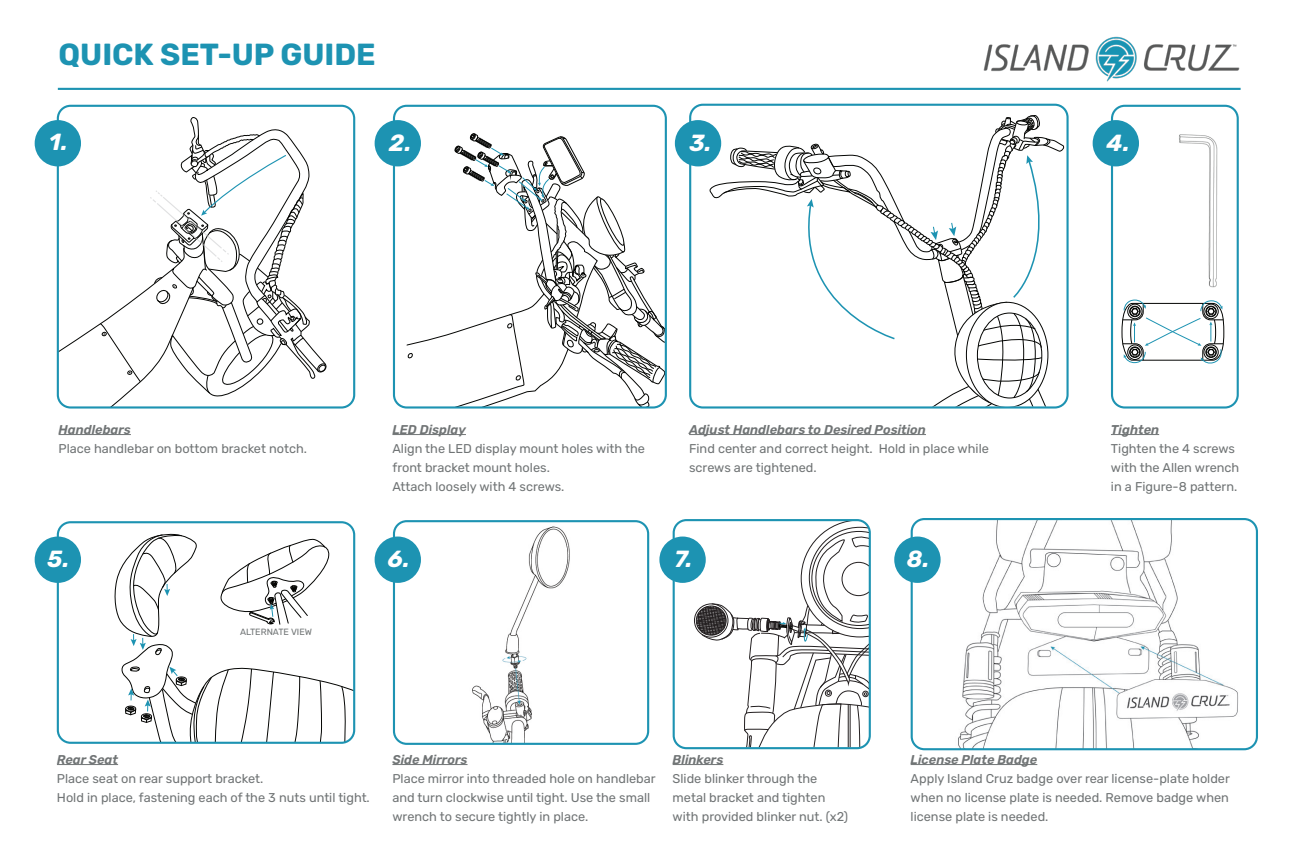
<style>
.page{position:relative;width:1296px;height:864px;background:#fff}
.page>*{position:absolute;margin:0;border:0;box-sizing:border-box;transform-origin:0 0}
.t1{font:700 30.4px "Rubik";color:#1d93b2}
.t2{font:italic 700 23.4px "Rubik";color:#fff}
.t3{font:12.8px/19px "Rubik";color:#707475}
.t4{font:italic 600 12.8px "Rubik";color:#707475}
.t5{font:9px "Rubik";color:#707475}
</style>
<div class="page">
<img style="left:413px;top:526px;width:157px;height:216px">
<div style="left:393px;top:520px;width:256px;height:225px;border:2px solid #1d93b2;border-radius:13px"></div>
<img style="left:953px;top:36px;width:288px;height:52px">
<hr style="left:58px;top:88px;width:1183px;height:2px;background:#1d93b2">
<svg style="left:407px;top:133px;width:257px;height:273px"></svg>
<div style="left:393px;top:105px;width:274px;height:304px;border:2px solid #1d93b2;border-radius:13px"></div>
<div style="left:1111px;top:105px;width:128px;height:304px;border:2px solid #1d93b2;border-radius:13px"></div>
<svg style="left:707px;top:115px;width:358px;height:291px"></svg>
<div style="left:689px;top:104px;width:380px;height:305px;border:2px solid #1d93b2;border-radius:13px"></div>
<svg style="left:1122px;top:299px;width:102px;height:65px"></svg>
<svg style="left:60px;top:117px;width:267px;height:289px"></svg>
<div style="left:57px;top:105px;width:298px;height:304px;border:2px solid #1d93b2;border-radius:13px"></div>
<div style="left:57px;top:521px;width:298px;height:223px;border:2px solid #1d93b2;border-radius:13px"></div>
<svg style="left:112px;top:529px;width:242px;height:214px"></svg>
<div style="left:35px;top:120px;width:46px;height:46px;background:#1d93b2;border-radius:50%"></div>
<div style="left:35px;top:537px;width:46px;height:46px;background:#1d93b2;border-radius:50%"></div>
<div style="left:375px;top:537px;width:46px;height:46px;background:#1d93b2;border-radius:50%"></div>
<div style="left:375px;top:120px;width:46px;height:46px;background:#1d93b2;border-radius:50%"></div>
<div style="left:1093px;top:120px;width:46px;height:46px;background:#1d93b2;border-radius:50%"></div>
<div style="left:675px;top:120px;width:46px;height:46px;background:#1d93b2;border-radius:50%"></div>
<hr style="left:59px;top:434px;width:72px;height:1px;background:#707475">
<hr style="left:392px;top:434px;width:74px;height:1px;background:#707475">
<hr style="left:392px;top:764px;width:76px;height:1px;background:#707475">
<hr style="left:673px;top:764px;width:50px;height:1px;background:#707475">
<hr style="left:911px;top:764px;width:126px;height:1px;background:#707475">
<hr style="left:57px;top:764px;width:61px;height:1px;background:#707475">
<hr style="left:1111px;top:434px;width:48px;height:1px;background:#707475">
<hr style="left:689px;top:434px;width:237px;height:1px;background:#707475">
<img style="left:1179px;top:134px;width:39px;height:154px">
<div style="left:694px;top:604px;width:34px;height:33px;border:1px solid #231f20;border-radius:50%"></div>
<svg style="left:696px;top:522px;width:172px;height:226px"></svg>
<div style="left:673px;top:519px;width:198px;height:230px;border:2px solid #1d93b2;border-radius:13px"></div>
<img style="left:921px;top:521px;width:317px;height:226px">
<div style="left:911px;top:518px;width:347px;height:232px;border:2px solid #1d93b2;border-radius:13px"></div>
<div style="left:659px;top:537px;width:47px;height:46px;background:#1d93b2;border-radius:50%"></div>
<div style="left:894px;top:537px;width:47px;height:46px;background:#1d93b2;border-radius:50%"></div>
<p class="t1" style="left:59px;top:37px;width:319px">QUICK SET-UP GUIDE</p>
<p class="t2" style="left:49px;top:128px;width:20px">1.</p>
<p class="t2" style="left:389px;top:129px;width:24px">2.</p>
<p class="t2" style="left:689px;top:129px;width:24px">3.</p>
<p class="t2" style="left:1107px;top:129px;width:25px">4.</p>
<p class="t4" style="left:59px;top:422px;width:74px">Handlebars</p>
<p class="t3" style="left:59px;top:439px;width:250px">Place handlebar on bottom bracket notch.</p>
<p class="t4" style="left:392px;top:422px;width:75px">LED Display</p>
<p class="t3" style="left:392px;top:439px;width:254px">Align the LED display mount holes with the front bracket mount holes.</p>
<p class="t3" style="left:392px;top:477px;width:174px">Attach loosely with 4 screws.</p>
<p class="t4" style="left:689px;top:422px;width:238px">Adjust Handlebars to Desired Position</p>
<p class="t3" style="left:689px;top:439px;width:301px">Find center and correct height. Hold in place while screws are tightened.</p>
<p class="t4" style="left:1111px;top:422px;width:50px">Tighten</p>
<p class="t3" style="left:1111px;top:439px;width:130px">Tighten the 4 screws with the Allen wrench in a Figure-8 pattern.</p>
<p class="t2" style="left:48px;top:545px;width:23px">5.</p>
<p class="t2" style="left:387px;top:545px;width:24px">6.</p>
<p class="t5" style="left:240px;top:627px;width:74px">ALTERNATE VIEW</p>
<p class="t2" style="left:674px;top:545px;width:20px">7.</p>
<p class="t2" style="left:907px;top:545px;width:24px">8.</p>
<p class="t4" style="left:57px;top:752px;width:63px">Rear Seat</p>
<p class="t3" style="left:57px;top:769px;width:208px">Place seat on rear support bracket.</p>
<p class="t3" style="left:57px;top:788px;width:314px">Hold in place, fastening each of the 3 nuts until tight.</p>
<p class="t4" style="left:392px;top:752px;width:77px">Side Mirrors</p>
<p class="t3" style="left:392px;top:769px;width:265px">Place mirror into threaded hole on handlebar and turn clockwise until tight. Use the small wrench to secure tightly in place.</p>
<p class="t4" style="left:673px;top:752px;width:52px">Blinkers</p>
<p class="t3" style="left:673px;top:769px;width:177px">Slide blinker through the metal bracket and tighten with provided blinker nut. (x2)</p>
<p class="t4" style="left:911px;top:752px;width:128px">License Plate Badge</p>
<p class="t3" style="left:911px;top:769px;width:321px;text-align:justify">Apply Island Cruz badge over rear license-plate holder when no license plate is needed. Remove badge when license plate is needed.</p>
</div>
